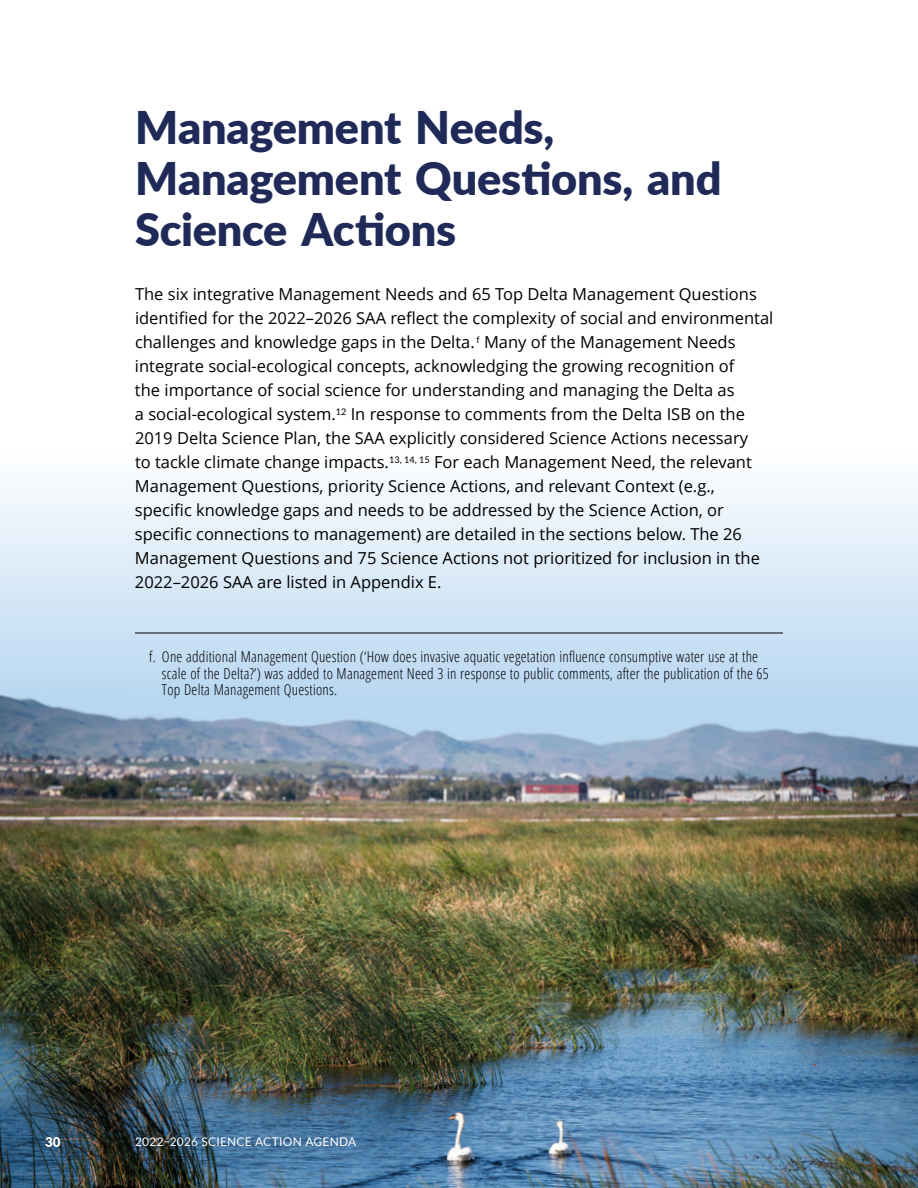
<style>
.page{position:relative;width:918px;height:1188px;background:#fff}
.page>*{position:absolute;margin:0;border:0;box-sizing:border-box;transform-origin:0 0}
.t1{font:900 45px/51px "Lato";letter-spacing:-.005em;color:#1f2a58}
.t2{font:16.5px/24px "Open Sans";color:#000}
.t3{font:300 condensed 15px/16.5px "Open Sans";letter-spacing:.015em;color:#000}
.t4{font:900 13.5px "Lato";color:#fff}
.t5{font:12px "Lato";letter-spacing:.02em;color:#fff}
</style>
<div class="page">
<svg style="left:0;top:486px;width:918px;height:208px;background:#d6e7f6"></svg>
<img style="left:0;top:694px;width:918px;height:494px">
<hr style="left:135px;top:633px;width:648px;height:1px;background:#000">
<h2 class="t1" style="left:135px;top:100px;width:588px">Management Needs,<br>Management Questions, and<br>Science Actions</h2>
<p class="t2" style="left:135px;top:282px;width:640px">The six integrative Management Needs and 65 Top Delta Management Questions identified for the 2022–2026 SAA reflect the complexity of social and environmental challenges and knowledge gaps in the Delta. <sup>f</sup> Many of the Management Needs integrate social-ecological concepts, acknowledging the growing recognition of<br>the importance of social science for understanding and managing the Delta as<br>a social-ecological system.<sup>12</sup> In response to comments from the Delta ISB on the 2019 Delta Science Plan, the SAA explicitly considered Science Actions necessary<br>to tackle climate change impacts.<sup>13,</sup> <sup>14,</sup> <sup>15</sup> For each Management Need, the relevant Management Questions, priority Science Actions, and relevant Context (e.g., specific knowledge gaps and needs to be addressed by the Science Action, or specific connections to management) are detailed in the sections below. The 26<br>Management Questions and 75 Science Actions not prioritized for inclusion in the 2022–2026 SAA are listed in Appendix E.</p>
<p class="t3" style="left:162px;top:648px;width:608px;text-indent:-13px">f. One additional Management Question (‘How does invasive aquatic vegetation influence consumptive water use at the scale of the Delta?’) was added to Management Need 3 in response to public comments, after the publication of the 65<br>Top Delta Management Questions.</p>
<p class="t4" style="left:45px;top:1132px;width:17px">30</p>
<p class="t5" style="left:135px;top:1133px;width:223px">2022–2026 SCIENCE ACTION AGENDA</p>
</div>
